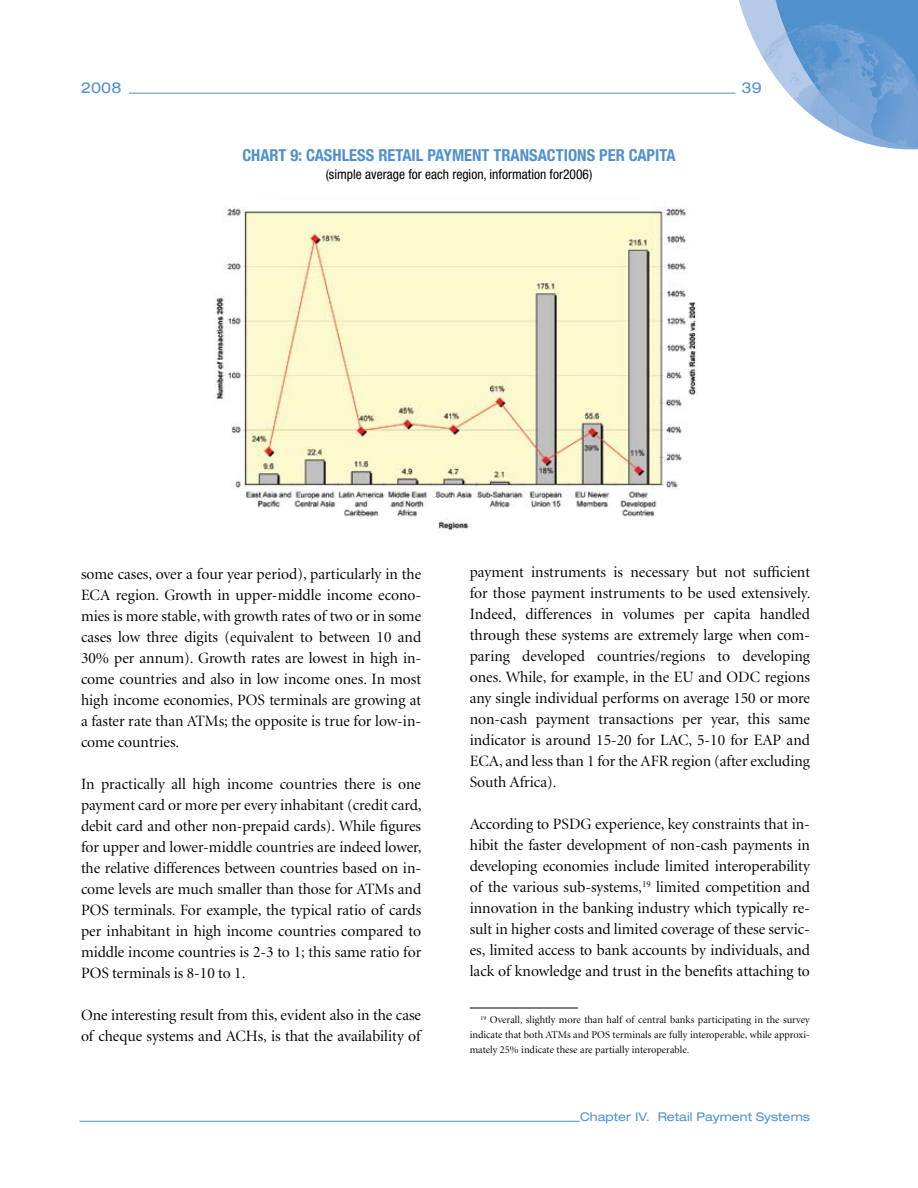
<style>
.page{position:relative;width:918px;height:1188px;background:#fff}
.page>*{position:absolute;margin:0;border:0;box-sizing:border-box;transform-origin:0 0}
.t1{font:700 condensed 16.5px "Helvetica Neue";color:#5190cd}
.t2{font:15.75px/21px "Minion Display";color:#000;text-align:justify}
.t3{font:expanded 15px "Helvetica Neue";letter-spacing:.005em;color:#5190cd}
.t4{font:condensed 13.5px "Helvetica Neue";color:#000}
.t5{font:expanded 12px "Helvetica Neue";color:#5190cd}
.t6{font:10.5px/15px "Minion Display";color:#000;text-align:justify}
</style>
<div class="page">
<hr style="left:129px;top:93px;width:606px;height:1px;background:#5190cd">
<svg style="left:738px;top:0;width:180px;height:150px"></svg>
<img style="left:772px;top:0;width:146px;height:149px">
<hr style="left:80px;top:1121px;width:500px;height:1px;background:#5190cd">
<img style="left:215px;top:207px;width:482px;height:324px">
<hr style="left:470px;top:1008px;width:108px;height:1px;background:#000">
<p class="t3" style="left:81px;top:78px;width:42px">2008</p>
<p class="t3" style="left:742px;top:78px;width:22px">39</p>
<p class="t1" style="left:242px;top:145px;width:28px">CHART</p>
<p class="t1" style="left:290px;top:145px;width:61px">9: CASHLESS</p>
<p class="t1" style="left:378px;top:145px;width:18px">RETAIL</p>
<p class="t1" style="left:428px;top:145px;width:46px">PAYMENT</p>
<p class="t1" style="left:494px;top:145px;width:18px">TRANSACTI</p>
<p class="t1" style="left:568px;top:145px;width:41px">ONS PER</p>
<p class="t1" style="left:629px;top:145px;width:18px">CAPITA</p>
<p class="t4" style="left:326px;top:167px;width:268px">(simple average for each region, information for2006)</p>
<p class="t2" style="left:81px;top:564px;width:342px">some cases, over a four year period), particularly in the ECA region. Growth in upper-middle income econo&shy;mies is more stable, with growth rates of two or in some cases low three digits (equivalent to between 10 and 30% per annum). Growth rates are lowest in high in&shy;come countries and also in low income ones. In most high income economies, POS terminals are growing at a faster rate than ATMs; the opposite is true for low-in&shy;come countries.</p>
<p class="t2" style="left:81px;top:774px;width:342px">In practically all high income countries there is one payment card or more per every inhabitant (credit card, debit card and other non-prepaid cards). While figures for upper and lower-middle countries are indeed lower, the relative differences between countries based on in&shy;come levels are much smaller than those for ATMs and POS terminals. For example, the typical ratio of cards per inhabitant in high income countries compared to middle income countries is 2-3 to 1; this same ratio for POS terminals is 8-10 to 1.</p>
<p class="t2" style="left:81px;top:1005px;width:342px">One interesting result from this, evident also in the case of cheque systems and ACHs, is that the availability of</p>
<p class="t2" style="left:470px;top:562px;width:342px">payment instruments is necessary but not sufficient for those payment instruments to be used extensively.<br>Indeed, differences in volumes per capita handled through these systems are extremely large when com&shy;paring developed countries/regions to developing ones. While, for example, in the EU and ODC regions any single individual performs on average 150 or more non-cash payment transactions per year, this same indicator is around 15-20 for LAC, 5-10 for EAP and ECA, and less than 1 for the AFR region (after excluding South Africa).</p>
<p class="t2" style="left:470px;top:814px;width:342px">According to PSDG experience, key constraints that in&shy;hibit the faster development of non-cash payments in developing economies include limited interoperability of the various sub-systems,<sup>19</sup> limited competition and innovation in the banking industry which typically re&shy;sult in higher costs and limited coverage of these servic&shy;es, limited access to bank accounts by individuals, and lack of knowledge and trust in the benefits attaching to</p>
<p class="t6" style="left:470px;top:1013px;width:342px;text-indent:11px"><sup>19</sup> Overall, slightly more than half of central banks participating in the survey indicate that both ATMs and POS terminals are fully interoperable, while approxi&shy;mately 25% indicate these are partially interoperable.</p>
<p class="t5" style="left:580px;top:1109px;width:231px">Chapter IV. Retail Payment Systems</p>
</div>
